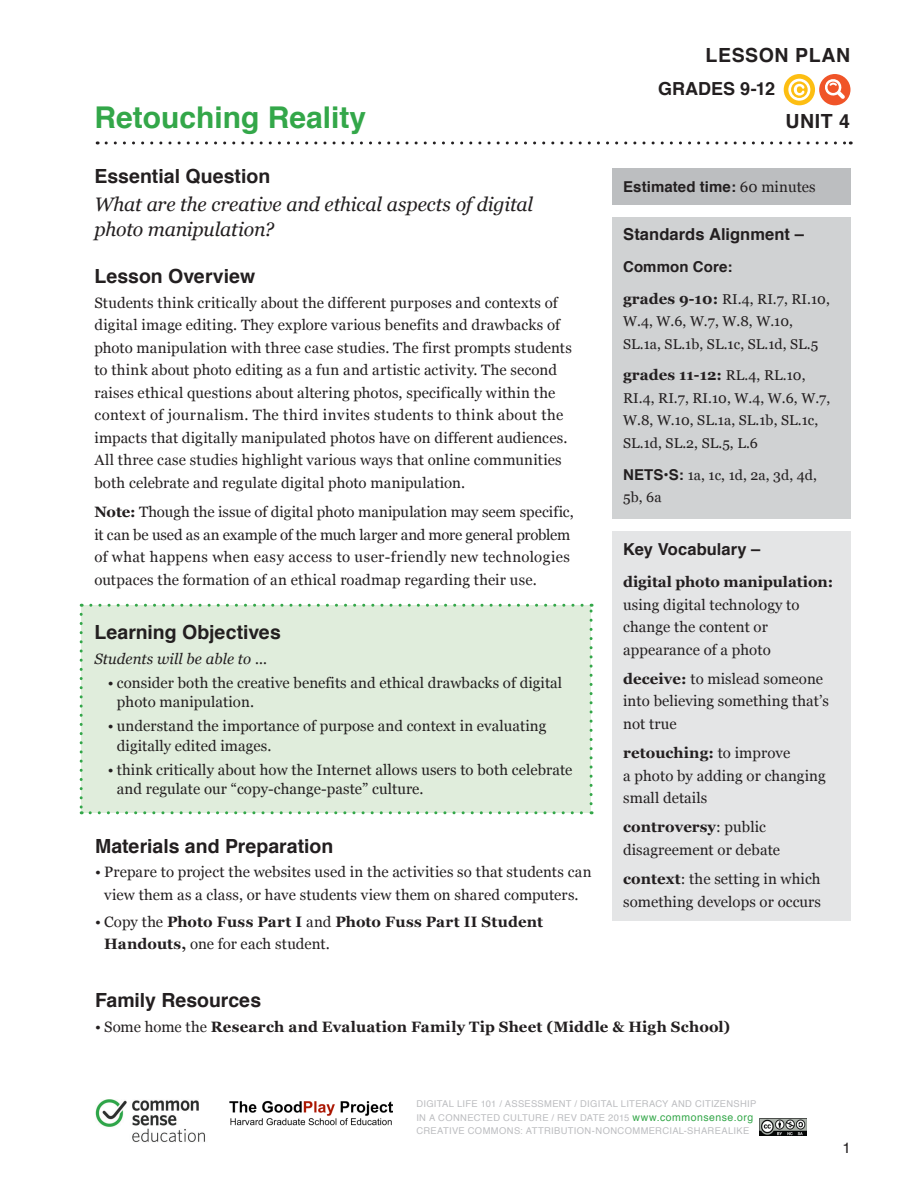
<style>
.page{position:relative;width:918px;height:1188px;background:#fff}
.page>*{position:absolute;margin:0;border:0;box-sizing:border-box;transform-origin:0 0}
.t1{font:700 30px "Helvetica";color:#33a749}
.t2{font:700 19.5px "Helvetica";color:#231f20}
.t3{font:italic 19.5px/25.5px "Georgia";letter-spacing:-.01em;color:#231f20}
.t4{font:700 19.5px "Helvetica";letter-spacing:.03em;color:#231f20}
.t5{font:700 18px "Helvetica";color:#231f20}
.Small_Header{font:700 16.5px "Helvetica";letter-spacing:.005em;color:#231f20}
.Text{font:15px/22.5px "Georgia";letter-spacing:.005em;color:#231f20}
.Text-2{font:700 15px/22.5px "Georgia";letter-spacing:.01em;color:#231f20}
.Text-3{font:700 15px "Helvetica";letter-spacing:.005em;color:#231f20}
.Text-4{font:italic 15px "Georgia";letter-spacing:.005em;color:#231f20}
.t6{font:15px "Helvetica";color:#231f20}
.Text-5{font:14.25px/22.5px "Georgia";letter-spacing:.005em;color:#231f20}
.t7{font:9.3px/13.5px "Helvetica";letter-spacing:.035em;color:#bcbdc0}
.s1{font-weight:700}
.s2{font-weight:400}
.s3{font-family:"Georgia";font-weight:400}
.s4{font-weight:700;font-size:15px}
.s5{font-weight:400;font-size:14.25px}
.s6{font-family:"Helvetica";font-weight:700;font-size:15px}
.s7{font-size:10.5px;color:#33a749}
</style>
<div class="page">
<div style="left:784px;top:74px;width:31px;height:31px;background:#fdbe12;border-radius:50%"></div>
<svg style="left:788px;top:79px;width:22px;height:22px"></svg>
<div style="left:819px;top:74px;width:31px;height:31px;background:#f05428;border-radius:50%"></div>
<svg style="left:824px;top:78px;width:21px;height:21px"></svg>
<svg style="left:106px;top:141px;width:745px;height:3px"></svg>
<img style="left:230px;top:1100px;width:162px;height:26px">
<img style="left:760px;top:1119px;width:47px;height:16px">
<img style="left:95px;top:1099px;width:110px;height:44px">
<div style="left:81px;top:605px;width:510px;height:208px;background:#e0eddc"></div>
<svg style="left:80px;top:614px;width:3px;height:200px"></svg>
<svg style="left:90px;top:811px;width:502px;height:3px"></svg>
<svg style="left:590px;top:604px;width:3px;height:200px"></svg>
<svg style="left:81px;top:604px;width:501px;height:3px"></svg>
<div style="left:612px;top:168px;width:238px;height:37px;background:#bcbec0"></div>
<div style="left:612px;top:217px;width:238px;height:301px;background:#d0d2d3"></div>
<div style="left:612px;top:531px;width:238px;height:390px;background:#e4e5e6"></div>
<h2 class="t4" style="left:706px;top:40px;width:146px">LESSON PLAN</h2>
<h1 class="t1" style="left:94px;top:93px;width:273px">Retouching Reality</h1>
<p class="t2" style="left:94px;top:161px;width:177px">Essential Question</p>
<p class="t3" style="left:94px;top:190px;width:440px">What are the creative and ethical aspects of digital photo manipulation?</p>
<p class="t2" style="left:94px;top:261px;width:162px">Lesson Overview</p>
<p class="Text" style="left:94px;top:291px;width:479px">Students think critically about the different purposes and contexts of digital image editing. They explore various benefits and drawbacks of photo manipulation with three case studies. The first prompts students to think about photo editing as a fun and artistic activity. The second raises ethical questions about altering photos, specifically within the context of journalism. The third invites students to think about the impacts that digitally manipulated photos have on different audiences.<br>All three case studies highlight various ways that online communities both celebrate and regulate digital photo manipulation.</p>
<p class="Text" style="left:94px;top:500px;width:481px"><span class="s1">Note:</span> Though the issue of digital photo manipulation may seem specific, it can be used as an example of the much larger and more general problem of what happens when easy access to user-friendly new technologies outpaces the formation of an ethical roadmap regarding their use.</p>
<p class="t2" style="left:94px;top:617px;width:188px">Learning Objectives</p>
<p class="Text-4" style="left:94px;top:648px;width:174px">Students will be able to ...</p>
<p class="Text" style="left:117px;top:672px;width:447px;line-height:19.5px;text-indent:-9px">• consider both the creative benefits and ethical drawbacks of digital photo manipulation.</p>
<p class="Text" style="left:117px;top:716px;width:431px;line-height:19.5px;text-indent:-9px">• understand the importance of purpose and context in evaluating digitally edited images.</p>
<p class="Text" style="left:117px;top:759px;width:457px;line-height:19.5px;text-indent:-9px">• think critically about how the Internet allows users to both celebrate and regulate our “copy-change-paste” culture.</p>
<p class="t2" style="left:95px;top:830px;width:240px">Materials and Preparation</p>
<p class="Text" style="left:95px;top:860px;width:498px;text-align:center">• Prepare to project the websites used in the activities so that students can view them as a class, or have students view them on shared computers.</p>
<p class="Text-2" style="left:104px;top:909px;width:441px;text-indent:-9px"><span class="s2">• Copy the</span> Photo Fuss Part I <span class="s2">and</span> Photo Fuss Part II Student<br>Handouts, <span class="s2">one for each student.</span></p>
<p class="t5" style="left:658px;top:74px;width:118px">GRADES 9-12</p>
<h2 class="t2" style="left:785px;top:105px;width:66px">UNIT 4</h2>
<p class="Text-3" style="left:623px;top:174px;width:194px">Estimated time: <span class="s3">60 minutes</span></p>
<p class="Small_Header" style="left:623px;top:221px;width:182px">Standards Alignment –</p>
<p class="Text-3" style="left:623px;top:255px;width:111px">Common Core:</p>
<p class="Text-5" style="left:623px;top:287px;width:208px"><span class="s4">grades 9-10:</span> RI.4, RI.7, RI.10,<br>W.4, W.6, W.7, W.8, W.10,<br>SL.1a, SL.1b, SL.1c, SL.1d, SL.5</p>
<p class="Text-2" style="left:623px;top:363px;width:184px">grades 11-12: <span class="s5">RL.4, RL.10,</span></p>
<p class="Text-5" style="left:623px;top:386px;width:209px">RI.4, RI.7, RI.10, W.4, W.6, W.7,<br>W.8, W.10, SL.1a, SL.1b, SL.1c,<br>SL.1d, SL.2, SL.5, L.6</p>
<p class="Text-5" style="left:623px;top:463px;width:195px"><span class="s6">NETS•S:</span> 1a, 1c, 1d, 2a, 3d, 4d,<br>5b, 6a</p>
<p class="Small_Header" style="left:623px;top:536px;width:139px">Key Vocabulary –</p>
<p class="Text" style="left:623px;top:570px;width:212px"><span class="s1">digital photo manipulation: </span>using digital technology to change the content or appearance of a photo</p>
<p class="Text" style="left:623px;top:667px;width:207px"><span class="s1">deceive:</span> to mislead someone into believing something that’s not true</p>
<p class="Text" style="left:623px;top:741px;width:204px"><span class="s1">retouching:</span> to improve<br>a photo by adding or changing small details</p>
<p class="Text" style="left:623px;top:815px;width:159px"><span class="s1">controversy</span>: public disagreement or debate</p>
<p class="Text" style="left:623px;top:867px;width:199px"><span class="s1">context</span>: the setting in which something develops or occurs</p>
<p class="t2" style="left:95px;top:984px;width:168px">Family Resources</p>
<p class="Text-2" style="left:95px;top:1014px;width:637px"><span class="s2">• Some home the</span> Research and Evaluation Family Tip Sheet (Middle &amp; High School)</p>
<p class="t7" style="left:416px;top:1098px;width:342px">DIGITAL LIFE 101 / ASSESSMENT / DIGITAL LITERACY AND CITIZENSHIP<br>IN A CONNECTED CULTURE / REV DATE 2015 <span class="s7">www.commonsense.org</span></p>
<p class="t7" style="left:416px;top:1125px;width:335px">CREATIVE COMMONS: ATTRIBUTION-NONCOMMERCIAL-SHAREALIKE</p>
<p class="t6" style="left:842px;top:1137px;width:10px">1</p>
</div>
